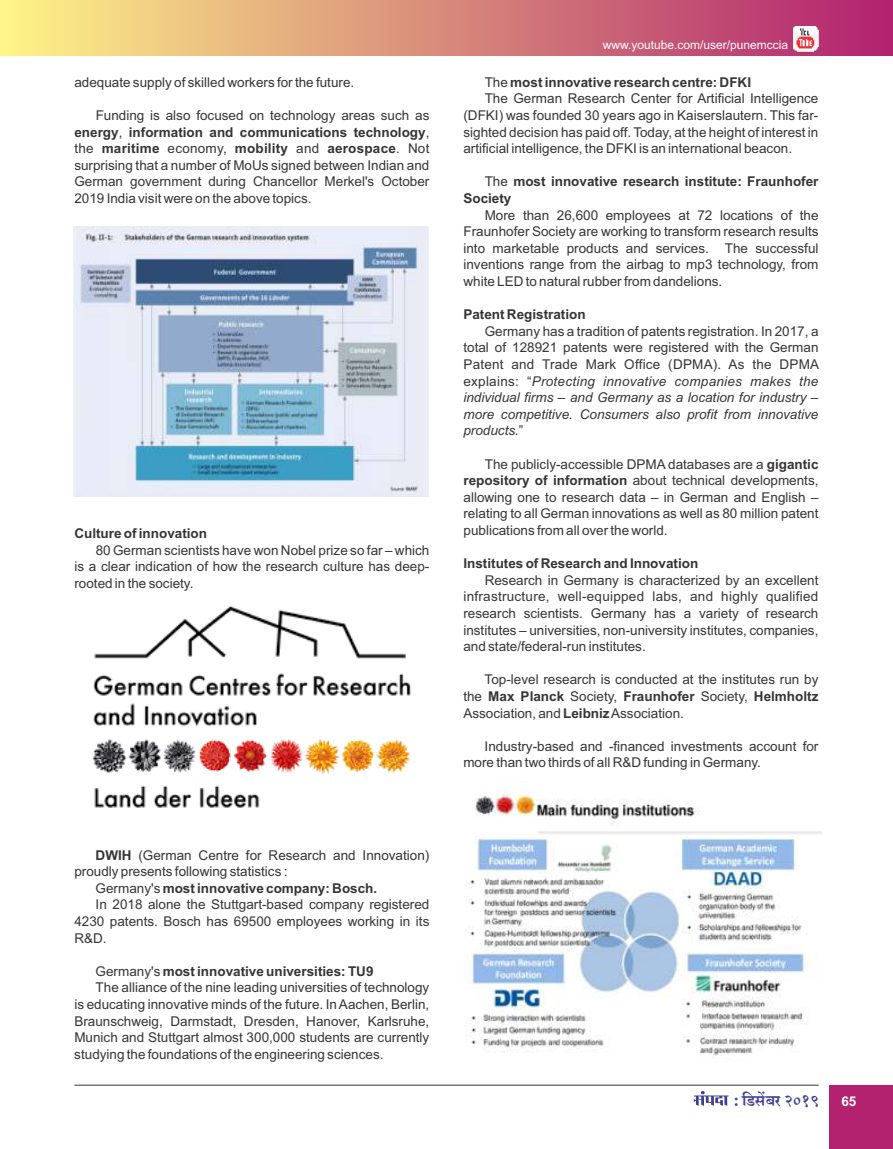
<style>
.page{position:relative;width:893px;height:1149px;background:#fff}
.page>*{position:absolute;margin:0;border:0;box-sizing:border-box;transform-origin:0 0}
.t1{font:19.5px "SHREE DEV 0708 P Bold";color:#3e4095}
.t2{font:13.5px/16.6px "Arial";color:#373435;text-align:justify}
.t3{font:700 13.5px/16.6px "Arial";color:#373435}
.t4{font:12px "Arial";color:#fefefe}
.s1{font-weight:700}
.s2{font-weight:400}
.s3{font-style:italic}
.s4{font-family:"Arial";font-weight:700;font-size:13.5px;color:#fefefe}
</style>
<div class="page">
<div style="left:829px;top:1084px;width:64px;height:64px;background:#b2226f"></div>
<div style="left:0;top:0;width:893px;height:55px;background:linear-gradient(to right,#fef488,#b1206f)"></div>
<hr style="left:74px;top:1084px;width:745px;height:1px;background:#373435">
<hr style="left:0;top:0;width:1px;height:55px;background:#fff588">
<svg style="left:694px;top:1091px;width:34px;height:14px"></svg>
<img style="left:793px;top:26px;width:25px;height:26px">
<img style="left:73px;top:226px;width:355px;height:270px">
<img style="left:92px;top:606px;width:320px;height:202px">
<img style="left:465px;top:793px;width:356px;height:263px">
<p class="t2" style="left:74px;top:75px;width:281px">adequate supply of skilled workers for the future.</p>
<p class="t2" style="left:74px;top:108px;width:357px;text-indent:21px">Funding is also focused on technology areas such as <span class="s1">energy</span>, <span class="s1">information and communications technology</span>, the <span class="s1">maritime</span> economy, <span class="s1">mobility</span> and <span class="s1">aerospace</span>. Not surprising that a number of MoUs signed between Indian and German government during Chancellor Merkel's October 2019 India visit were on the above topics.</p>
<p class="t3" style="left:74px;top:526px;width:134px">Culture of innovation</p>
<p class="t2" style="left:74px;top:542px;width:357px;text-indent:21px">80 German scientists have won Nobel prize so far – which is a clear indication of how the research culture has deep&shy;rooted in the society.</p>
<p class="t2" style="left:74px;top:847px;width:357px;text-indent:21px"><span class="s1">DWIH</span> (German Centre for Research and Innovation) proudly presents following statistics :</p>
<p class="t3" style="left:96px;top:880px;width:283px"><span class="s2">Germany's</span> most innovative company: Bosch.</p>
<p class="t2" style="left:74px;top:897px;width:357px;text-indent:21px">In 2018 alone the Stuttgart-based company registered 4230 patents. Bosch has 69500 employees working in its R&amp;D.</p>
<p class="t3" style="left:96px;top:963px;width:279px"><span class="s2">Germany's</span> most innovative universities: TU9</p>
<p class="t2" style="left:74px;top:980px;width:357px;text-indent:21px">The alliance of the nine leading universities of technology is educating innovative minds of the future. In Aachen, Berlin, Braunschweig, Darmstadt, Dresden, Hanover, Karlsruhe, Munich and Stuttgart almost 300,000 students are currently studying the foundations of the engineering sciences.</p>
<p class="t4" style="left:603px;top:40px;width:187px">www.youtube.com/user/punemccia</p>
<p class="t3" style="left:485px;top:75px;width:268px"><span class="s2">The</span> most innovative research centre: DFKI</p>
<p class="t2" style="left:463px;top:91px;width:357px;text-indent:21px">The German Research Center for Artificial Intelligence (DFKI) was founded 30 years ago in Kaiserslautern. This far&shy;sighted decision has paid off. Today, at the height of interest in artificial intelligence, the DFKI is an international beacon.</p>
<p class="t3" style="left:463px;top:174px;width:357px;text-indent:21px"><span class="s2">The</span> most innovative research institute: Fraunhofer<br>Society</p>
<p class="t2" style="left:463px;top:208px;width:357px;text-indent:21px">More than 26,600 employees at 72 locations of the Fraunhofer Society are working to transform research results into marketable products and services. The successful inventions range from the airbag to mp3 technology, from white LED to natural rubber from dandelions.</p>
<p class="t3" style="left:463px;top:307px;width:124px">Patent Registration</p>
<p class="t2" style="left:463px;top:324px;width:357px;text-indent:21px">Germany has a tradition of patents registration. In 2017, a total of 128921 patents were registered with the German Patent and Trade Mark Office (DPMA). As the DPMA explains: “<span class="s3">Protecting innovative companies makes the individual firms – and Germany as a location for industry – more competitive. Consumers also profit from innovative products.</span>”</p>
<p class="t2" style="left:463px;top:456px;width:357px;text-indent:21px">The publicly-accessible DPMA databases are a <span class="s1">gigantic repository of information</span> about technical developments, allowing one to research data – in German and English – relating to all German innovations as well as 80 million patent publications from all over the world.</p>
<p class="t3" style="left:463px;top:556px;width:236px">Institutes of Research and Innovation</p>
<p class="t2" style="left:463px;top:572px;width:357px;text-indent:21px">Research in Germany is characterized by an excellent infrastructure, well-equipped labs, and highly qualified research scientists. Germany has a variety of research institutes – universities, non-university institutes, companies, and state/federal-run institutes.</p>
<p class="t2" style="left:463px;top:672px;width:357px;text-indent:21px">Top-level research is conducted at the institutes run by the <span class="s1">Max Planck</span> Society, <span class="s1">Fraunhofer</span> Society, <span class="s1">Helmholtz </span>Association, and <span class="s1">Leibniz</span>Association.</p>
<p class="t2" style="left:463px;top:738px;width:357px;text-indent:21px">Industry-based and -financed investments account for more than two thirds of all R&amp;D funding in Germany.</p>
<h1 class="t1" style="left:734px;top:1090px;width:124px">: {S&gt;g|~a 2019 <span class="s4">65</span></h1>
</div>
